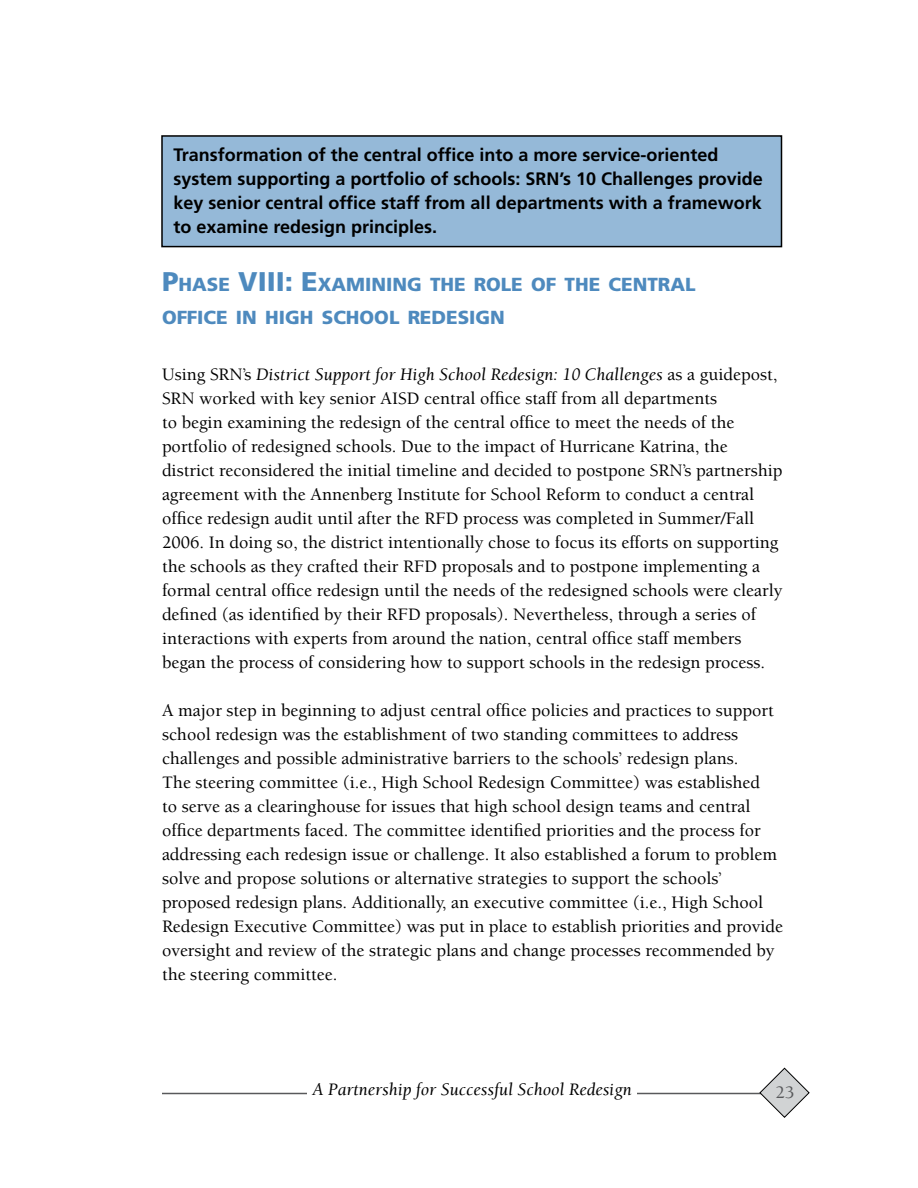
<style>
.page{position:relative;width:918px;height:1188px;background:#fff}
.page>*{position:absolute;margin:0;border:0;box-sizing:border-box;transform-origin:0 0}
.t1{font:900 27px "Frutiger LT Std";color:#4e8abe}
.t2{font:900 18.9px/32.4px "Frutiger LT Std";color:#4e8abe}
.t3{font:500 18px/24px "Berkeley";color:#000}
.t4{font:700 18px/24px "Frutiger LT Std";color:#000}
.t5{font:italic 18px "Berkeley";color:#000}
.t6{font:500 18px "Berkeley";color:#58595b}
.s1{font-size:27px}
.s2{font-size:18.9px}
.s3{font-weight:400;font-style:italic}
</style>
<div class="page">
<hr style="left:162px;top:1093px;width:615px;height:1px;background:#58595b">
<svg style="left:759px;top:1068px;width:51px;height:50px"></svg>
<div style="left:308px;top:1078px;width:329px;height:31px;background:#fff"></div>
<div style="left:162px;top:136px;width:620px;height:111px;background:#95b9d8"></div>
<div style="left:161px;top:135px;width:621px;height:112px;border:2px solid #000"></div>
<p class="t4" style="left:174px;top:143px;width:591px">Transformation of the central office into a more service-oriented system supporting a portfolio of schools: SRN’s 10 Challenges provide key senior central office staff from all departments with a framework to examine redesign principles.</p>
<p class="t2" style="left:162px;top:269px;width:535px;text-indent:123px"><span class="s1">: E</span>XAMINING THE ROLE OF THE CENTRAL<br>OFFICE IN HIGH SCHOOL REDESIGN</p>
<h1 class="t1" style="left:162px;top:266px;width:89px">P<span class="s2">HASE</span> VIII</h1>
<p class="t3" style="left:162px;top:363px;width:622px">Using SRN’s <span class="s3">District Support for High School Redesign: 10 Challenges</span> as a guidepost, SRN worked with key senior AISD central office staff from all departments<br>to begin examining the redesign of the central office to meet the needs of the portfolio of redesigned schools. Due to the impact of Hurricane Katrina, the district reconsidered the initial timeline and decided to postpone SRN’s partnership agreement with the Annenberg Institute for School Reform to conduct a central office redesign audit until after the RFD process was completed in Summer/Fall 2006. In doing so, the district intentionally chose to focus its efforts on supporting the schools as they crafted their RFD proposals and to postpone implementing a formal central office redesign until the needs of the redesigned schools were clearly defined (as identified by their RFD proposals). Nevertheless, through a series of interactions with experts from around the nation, central office staff members began the process of considering how to support schools in the redesign process.</p>
<p class="t3" style="left:162px;top:699px;width:623px">A major step in beginning to adjust central office policies and practices to support school redesign was the establishment of two standing committees to address challenges and possible administrative barriers to the schools’ redesign plans.<br>The steering committee (i.e., High School Redesign Committee) was established<br>to serve as a clearinghouse for issues that high school design teams and central office departments faced. The committee identified priorities and the process for addressing each redesign issue or challenge. It also established a forum to problem solve and propose solutions or alternative strategies to support the schools’ proposed redesign plans. Additionally, an executive committee (i.e., High School Redesign Executive Committee) was put in place to establish priorities and provide oversight and review of the strategic plans and change processes recommended by the steering committee.</p>
<p class="t5" style="left:313px;top:1080px;width:321px">A Partnership for Successful School Redesign</p>
<p class="t6" style="left:776px;top:1082px;width:20px">23</p>
</div>
